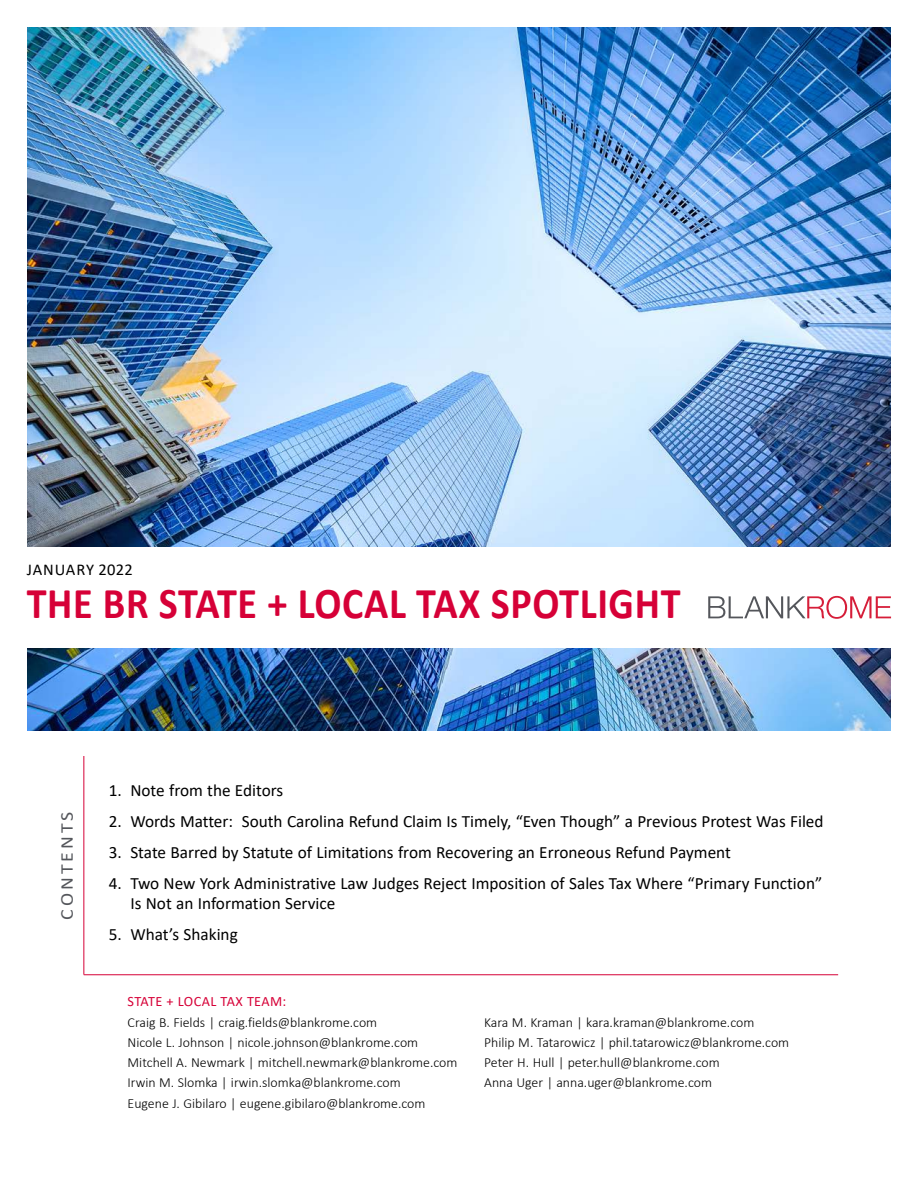
<style>
.page{position:relative;width:918px;height:1188px;background:#fff}
.page>*{position:absolute;margin:0;border:0;box-sizing:border-box;transform-origin:0 0}
.t1{font:700 44.1px "Calibri";letter-spacing:.015em;color:#d60037;scale:.91 1}
.t2{font:18px "Calibri";letter-spacing:.15em;color:#54565b;scale:1.1 1}
.t3{font:17.25px/20.2px "Calibri";color:#000}
.t4{font:16.5px "Calibri";letter-spacing:.035em;color:#000}
.t5{font:14.25px "Calibri";letter-spacing:.025em;color:#d60037}
.t6{font:300 13.8px/20.2px "Calibri";color:#000}
</style>
<div class="page">
<hr style="left:83px;top:756px;width:1px;height:219px;background:#d60037">
<hr style="left:84px;top:974px;width:754px;height:1px;background:#d60037">
<img style="left:27px;top:27px;width:864px;height:703px">
<div style="left:0;top:547px;width:917px;height:101px;background:#fff"></div>
<svg style="left:708px;top:596px;width:183px;height:23px"></svg>
<p class="t4" style="left:27px;top:559px;width:107px">JANUARY 2022</p>
<h1 class="t1" style="left:27px;top:572px;width:720px">THE BR STATE + LOCAL TAX SPOTLIGHT</h1>
<h2 class="t2" style="left:54px;top:920px;width:100px;rotate:-90deg">CONTENTS</h2>
<p class="t3" style="left:109px;top:780px;width:176px">1. Note from the Editors</p>
<p class="t3" style="left:109px;top:811px;width:716px">2. Words Matter: South Carolina Refund Claim Is Timely, “Even Though” a Previous Protest Was Filed</p>
<p class="t3" style="left:109px;top:842px;width:624px">3. State Barred by Statute of Limitations from Recovering an Erroneous Refund Payment</p>
<p class="t3" style="left:130px;top:873px;width:693px;text-indent:-22px">4. Two New York Administrative Law Judges Reject Imposition of Sales Tax Where “Primary Function”<br>Is Not an Information Service</p>
<p class="t3" style="left:109px;top:924px;width:131px">5. What’s Shaking</p>
<p class="t5" style="left:128px;top:992px;width:160px">STATE + LOCAL TAX TEAM:</p>
<p class="t6" style="left:128px;top:1012px;width:331px">Craig B. Fields | craig.fields@blankrome.com<br>Nicole L. Johnson | nicole.johnson@blankrome.com Mitchell A. Newmark | mitchell.newmark@blankrome.com Irwin M. Slomka | irwin.slomka@blankrome.com<br>Eugene J. Gibilaro | eugene.gibilaro@blankrome.com</p>
<p class="t6" style="left:484px;top:1012px;width:307px">Kara M. Kraman | kara.kraman@blankrome.com<br>Philip M. Tatarowicz | phil.tatarowicz@blankrome.com Peter H. Hull | peter.hull@blankrome.com<br>Anna Uger | anna.uger@blankrome.com</p>
</div>
